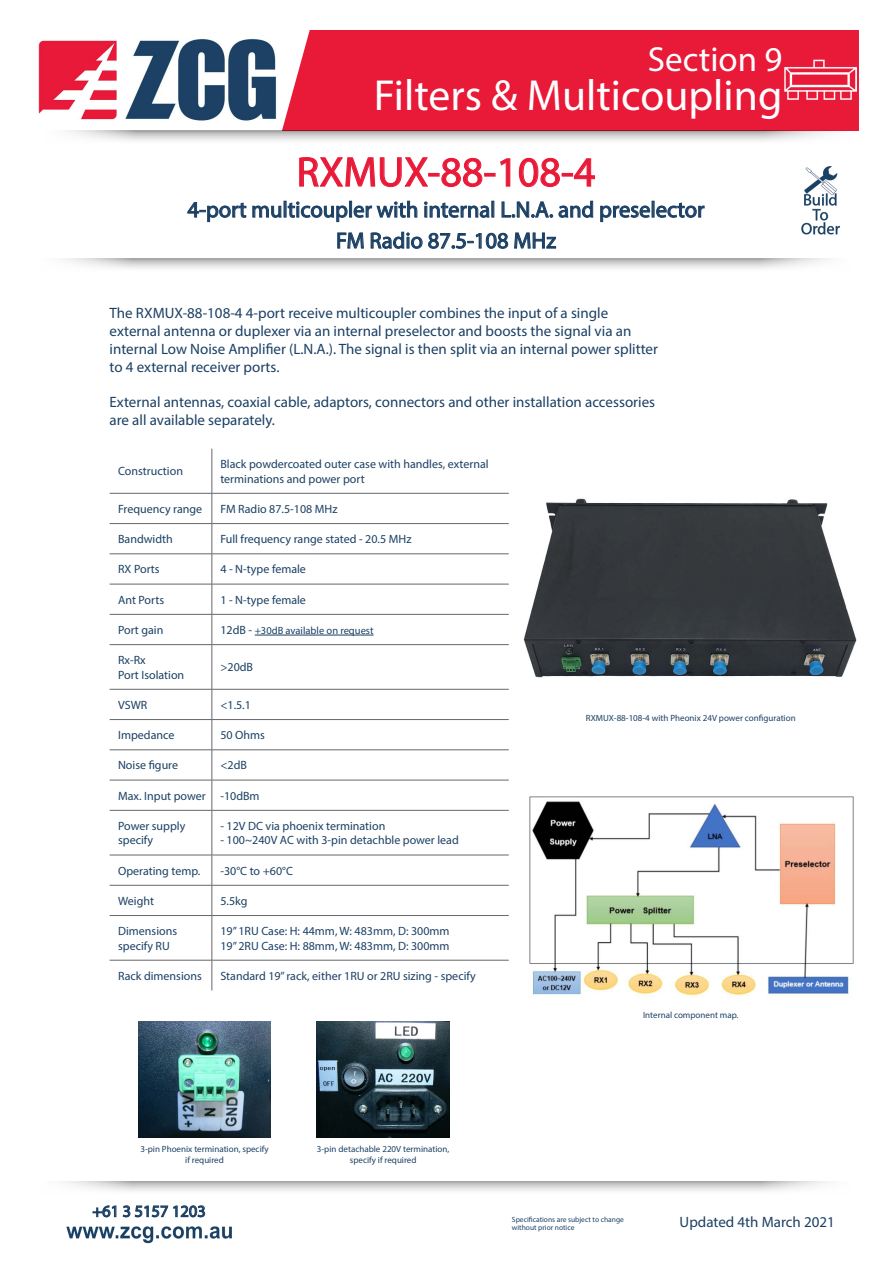
<style>
.page{position:relative;width:893px;height:1263px;background:#fff}
.page>*{position:absolute;margin:0;border:0;box-sizing:border-box;transform-origin:0 0}
.t1{font:43.65px "Myriad Pro";color:#fff}
.t2{font:42px "Myriad Pro";color:#e91938}
.t3{font:34.95px "Myriad Pro";color:#fff}
.t4{font:22.5px "Myriad Pro";color:#1b4064}
.t5{font:16.5px "Myriad Pro";color:#1b4064}
.t6{font:15px/18px "Myriad Pro";color:#1b4064}
.t7{font:12px/14.4px "Myriad Pro";color:#1b4064}
.t8{font:10.5px "Myriad Pro";color:#1b4064}
.t9{font:9px/10.8px "Myriad Pro";color:#1b4064;text-align:center}
.t10{font:7.5px "Myriad Pro";color:#1b4064}
.s1{font-size:12px}
</style>
<div class="page">
<img style="left:66px;top:1226px;width:166px;height:17px">
<svg style="left:92px;top:1205px;width:114px;height:13px"></svg>
<svg style="left:64px;top:1181px;width:764px;height:10px"></svg>
<svg style="left:65px;top:259px;width:762px;height:10px"></svg>
<div style="left:273px;top:30px;width:586px;height:101px;background:#e91938"></div>
<svg style="left:68px;top:131px;width:764px;height:10px"></svg>
<svg style="left:187px;top:157px;width:518px;height:92px"></svg>
<hr style="left:212px;top:449px;width:1px;height:44px;background:#67676a">
<hr style="left:110px;top:493px;width:102px;height:1px;background:#67676a">
<hr style="left:212px;top:493px;width:297px;height:1px;background:#67676a">
<hr style="left:212px;top:493px;width:1px;height:30px;background:#67676a">
<hr style="left:110px;top:523px;width:102px;height:1px;background:#67676a">
<hr style="left:212px;top:523px;width:297px;height:1px;background:#67676a">
<hr style="left:212px;top:524px;width:1px;height:30px;background:#67676a">
<hr style="left:110px;top:554px;width:102px;height:1px;background:#67676a">
<hr style="left:212px;top:554px;width:297px;height:1px;background:#67676a">
<hr style="left:212px;top:554px;width:1px;height:30px;background:#67676a">
<hr style="left:110px;top:584px;width:102px;height:1px;background:#67676a">
<hr style="left:212px;top:584px;width:297px;height:1px;background:#67676a">
<hr style="left:212px;top:584px;width:1px;height:30px;background:#67676a">
<hr style="left:110px;top:614px;width:102px;height:1px;background:#67676a">
<hr style="left:212px;top:614px;width:297px;height:1px;background:#67676a">
<hr style="left:212px;top:614px;width:1px;height:30px;background:#67676a">
<hr style="left:110px;top:644px;width:102px;height:1px;background:#67676a">
<hr style="left:212px;top:644px;width:297px;height:1px;background:#67676a">
<hr style="left:212px;top:645px;width:1px;height:44px;background:#67676a">
<hr style="left:110px;top:689px;width:102px;height:1px;background:#67676a">
<hr style="left:212px;top:689px;width:297px;height:1px;background:#67676a">
<hr style="left:212px;top:689px;width:1px;height:30px;background:#67676a">
<hr style="left:110px;top:719px;width:102px;height:1px;background:#67676a">
<hr style="left:212px;top:719px;width:297px;height:1px;background:#67676a">
<hr style="left:212px;top:720px;width:1px;height:30px;background:#67676a">
<hr style="left:110px;top:749px;width:102px;height:1px;background:#67676a">
<hr style="left:212px;top:749px;width:297px;height:1px;background:#67676a">
<hr style="left:212px;top:750px;width:1px;height:30px;background:#67676a">
<hr style="left:110px;top:780px;width:102px;height:1px;background:#67676a">
<hr style="left:212px;top:780px;width:297px;height:1px;background:#67676a">
<hr style="left:212px;top:780px;width:1px;height:30px;background:#67676a">
<hr style="left:110px;top:810px;width:102px;height:1px;background:#67676a">
<hr style="left:212px;top:810px;width:297px;height:1px;background:#67676a">
<hr style="left:212px;top:810px;width:1px;height:45px;background:#67676a">
<hr style="left:110px;top:855px;width:102px;height:1px;background:#67676a">
<hr style="left:212px;top:855px;width:297px;height:1px;background:#67676a">
<hr style="left:212px;top:855px;width:1px;height:30px;background:#67676a">
<hr style="left:110px;top:885px;width:102px;height:1px;background:#67676a">
<hr style="left:212px;top:885px;width:297px;height:1px;background:#67676a">
<hr style="left:212px;top:885px;width:1px;height:30px;background:#67676a">
<hr style="left:110px;top:915px;width:102px;height:1px;background:#67676a">
<hr style="left:212px;top:915px;width:297px;height:1px;background:#67676a">
<hr style="left:212px;top:916px;width:1px;height:44px;background:#67676a">
<hr style="left:110px;top:960px;width:102px;height:1px;background:#67676a">
<hr style="left:212px;top:960px;width:297px;height:1px;background:#67676a">
<hr style="left:212px;top:960px;width:1px;height:30px;background:#67676a">
<hr style="left:255px;top:635px;width:119px;height:1px;background:#1b4064">
<img style="left:38px;top:34px;width:244px;height:91px">
<img style="left:523px;top:498px;width:334px;height:180px">
<img style="left:529px;top:796px;width:325px;height:202px">
<img style="left:317px;top:1022px;width:132px;height:116px">
<img style="left:138px;top:1021px;width:133px;height:117px">
<img style="left:801px;top:166px;width:39px;height:69px">
<img style="left:785px;top:44px;width:72px;height:72px">
<p class="t3" style="left:648px;top:38px;width:136px">Section 9</p>
<p class="t1" style="left:374px;top:69px;width:410px">Filters &amp; Multicoupling</p>
<p class="t2" style="left:297px;top:146px;width:300px">RXMUX-88-108-4</p>
<p class="t4" style="left:188px;top:196px;width:518px">4-port multicoupler with internal L.N.A. and preselector</p>
<p class="t4" style="left:336px;top:227px;width:221px">FM Radio 87.5-108 MHz</p>
<p class="t6" style="left:110px;top:304px;width:550px">The RXMUX-88-108-4 4-port receive multicoupler combines the input of a single external antenna or duplexer via an internal preselector and boosts the signal via an internal Low Noise Amplifier (L.N.A.). The signal is then split via an internal power splitter to 4 external receiver ports.</p>
<p class="t6" style="left:110px;top:393px;width:547px">External antennas, coaxial cable, adaptors, connectors and other installation accessories are all available separately.</p>
<p class="t7" style="left:118px;top:464px;width:66px">Construction</p>
<p class="t7" style="left:220px;top:457px;width:270px">Black powdercoated outer case with handles, external terminations and power port</p>
<p class="t7" style="left:118px;top:501px;width:86px">Frequency range</p>
<p class="t7" style="left:220px;top:501px;width:119px">FM Radio 87.5-108 MHz</p>
<p class="t7" style="left:118px;top:532px;width:56px">Bandwidth</p>
<p class="t7" style="left:220px;top:532px;width:193px">Full frequency range stated - 20.5 MHz</p>
<p class="t7" style="left:118px;top:562px;width:43px">RX Ports</p>
<p class="t7" style="left:220px;top:562px;width:87px">4 - N-type female</p>
<p class="t7" style="left:118px;top:592px;width:48px">Ant Ports</p>
<p class="t7" style="left:220px;top:592px;width:87px">1 - N-type female</p>
<p class="t7" style="left:118px;top:623px;width:47px">Port gain</p>
<p class="t8" style="left:220px;top:624px;width:155px"><span class="s1">12dB -</span> +30dB available on request</p>
<p class="t7" style="left:118px;top:653px;width:29px">Rx-Rx</p>
<p class="t7" style="left:118px;top:667px;width:68px">Port Isolation</p>
<p class="t7" style="left:220px;top:660px;width:34px">&gt;20dB</p>
<p class="t7" style="left:118px;top:697px;width:31px">VSWR</p>
<p class="t7" style="left:220px;top:697px;width:32px">&lt;1.5.1</p>
<p class="t7" style="left:118px;top:728px;width:58px">Impedance</p>
<p class="t7" style="left:220px;top:728px;width:46px">50 Ohms</p>
<p class="t7" style="left:118px;top:758px;width:62px">Noise figure</p>
<p class="t7" style="left:220px;top:758px;width:28px">&lt;2dB</p>
<p class="t7" style="left:118px;top:788px;width:89px">Max. Input power</p>
<p class="t7" style="left:220px;top:788px;width:41px">-10dBm</p>
<p class="t7" style="left:118px;top:818px;width:69px">Power supply</p>
<p class="t7" style="left:118px;top:833px;width:36px">specify</p>
<p class="t7" style="left:220px;top:818px;width:166px">- 12V DC via phoenix termination</p>
<p class="t7" style="left:220px;top:833px;width:240px">- 100~240V AC with 3-pin detachble power lead</p>
<p class="t7" style="left:118px;top:863px;width:84px">Operating temp.</p>
<p class="t7" style="left:220px;top:863px;width:74px">-30°C to +60°C</p>
<p class="t7" style="left:118px;top:893px;width:37px">Weight</p>
<p class="t7" style="left:220px;top:893px;width:29px">5.5kg</p>
<p class="t7" style="left:118px;top:924px;width:61px">Dimensions</p>
<p class="t7" style="left:118px;top:938px;width:53px">specify RU</p>
<p class="t7" style="left:220px;top:924px;width:231px">19” 1RU Case: H: 44mm, W: 483mm, D: 300mm</p>
<p class="t7" style="left:220px;top:938px;width:231px">19” 2RU Case: H: 88mm, W: 483mm, D: 300mm</p>
<p class="t7" style="left:118px;top:968px;width:85px">Rack dimensions</p>
<p class="t7" style="left:220px;top:968px;width:257px">Standard 19” rack, either 1RU or 2RU sizing - specify</p>
<p class="t9" style="left:586px;top:713px;width:211px">RXMUX-88-108-4 with Pheonix 24V power configuration</p>
<p class="t9" style="left:643px;top:1010px;width:97px">Internal component map.</p>
<p class="t9" style="left:140px;top:1143px;width:130px">3-pin Phoenix termination, specify if required</p>
<p class="t9" style="left:317px;top:1143px;width:134px">3-pin detachable 220V termination, specify if required</p>
<p class="t5" style="left:92px;top:1201px;width:115px">+61 3 5157 1203</p>
<p class="t10" style="left:512px;top:1214px;width:113px">Specifications are subject to change</p>
<p class="t10" style="left:512px;top:1223px;width:64px">without prior notice</p>
<p class="t6" style="left:680px;top:1213px;width:157px">Updated 4th March 2021</p>
</div>
